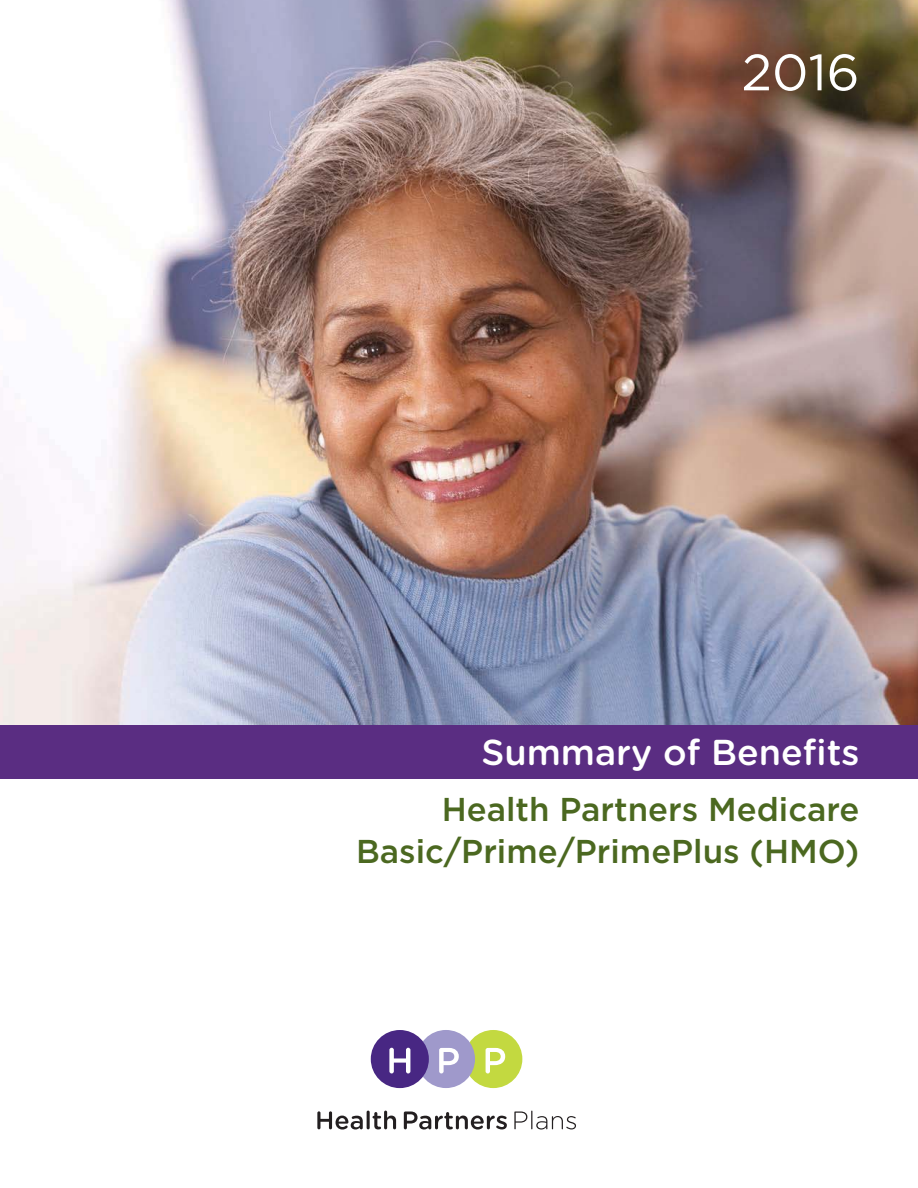
<style>
.page{position:relative;width:918px;height:1188px;background:#fff}
.page>*{position:absolute;margin:0;border:0;box-sizing:border-box;transform-origin:0 0}
.t1{font:51px "Gotham Boo 1";color:#fff}
.t2{font:500 36px "Gotham Rounded";color:#fff}
.t3{font:500 33px/42px "Gotham";color:#4b6820;text-align:right}
</style>
<div class="page">
<img style="left:0;top:0;width:918px;height:725px">
<div style="left:0;top:725px;width:918px;height:54px;background:#5a2d82"></div>
<svg style="left:317px;top:1111px;width:46px;height:19px"></svg>
<hr style="left:367px;top:1111px;width:3px;height:18px;background:#231f20;border-radius:2px">
<svg style="left:372px;top:1111px;width:24px;height:18px"></svg>
<svg style="left:404px;top:1111px;width:103px;height:19px"></svg>
<svg style="left:514px;top:1111px;width:62px;height:19px"></svg>
<svg style="left:371px;top:1030px;width:151px;height:58px"></svg>
<h1 class="t1" style="left:742px;top:50px;width:120px">2016</h1>
<h1 class="t2" style="left:481px;top:736px;width:380px">Summary of Benefits</h1>
<h1 class="t3" style="left:356px;top:788px;width:505px">Health Partners Medicare<br>Basic/Prime/PrimePlus (HMO)</h1>
</div>
